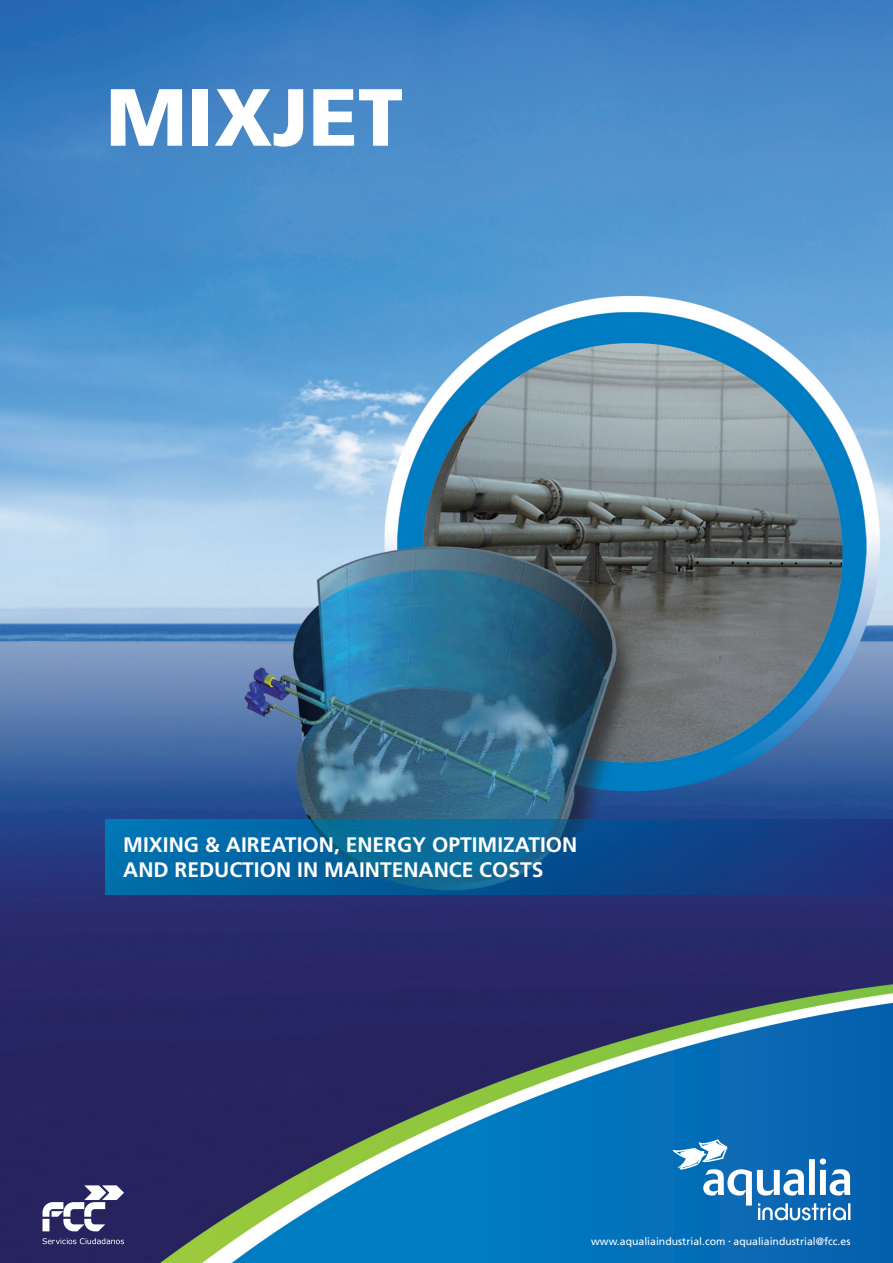
<style>
.page{position:relative;width:893px;height:1263px;background:#fff}
.page>*{position:absolute;margin:0;border:0;box-sizing:border-box;transform-origin:0 0}
.t1{font:900 81px "Frutiger";color:#fff}
.t2{font:700 21px/25.2px "Frutiger";color:#fff}
.t3{font:10.5px "Frutiger";color:#fff}
.s1{font-size:4.5px}
</style>
<div class="page">
<img style="left:0;top:0;width:893px;height:1263px">
<svg style="left:673px;top:1139px;width:177px;height:81px"></svg>
<svg style="left:43px;top:1185px;width:81px;height:46px"></svg>
<svg style="left:43px;top:1238px;width:81px;height:6px"></svg>
<img style="left:106px;top:819px;width:787px;height:75px">
<h1 class="t1" style="left:106px;top:68px;width:299px">MIXJET</h1>
<p class="t2" style="left:123px;top:832px;width:456px">MIXING &amp; AIREATION, ENERGY OPTIMIZATION<br>AND REDUCTION IN MAINTENANCE COSTS</p>
<p class="t3" style="left:591px;top:1235px;width:261px">www.aqualiaindustrial.com <span class="s1">•</span> aqualiaindustrial@fcc.es</p>
</div>
